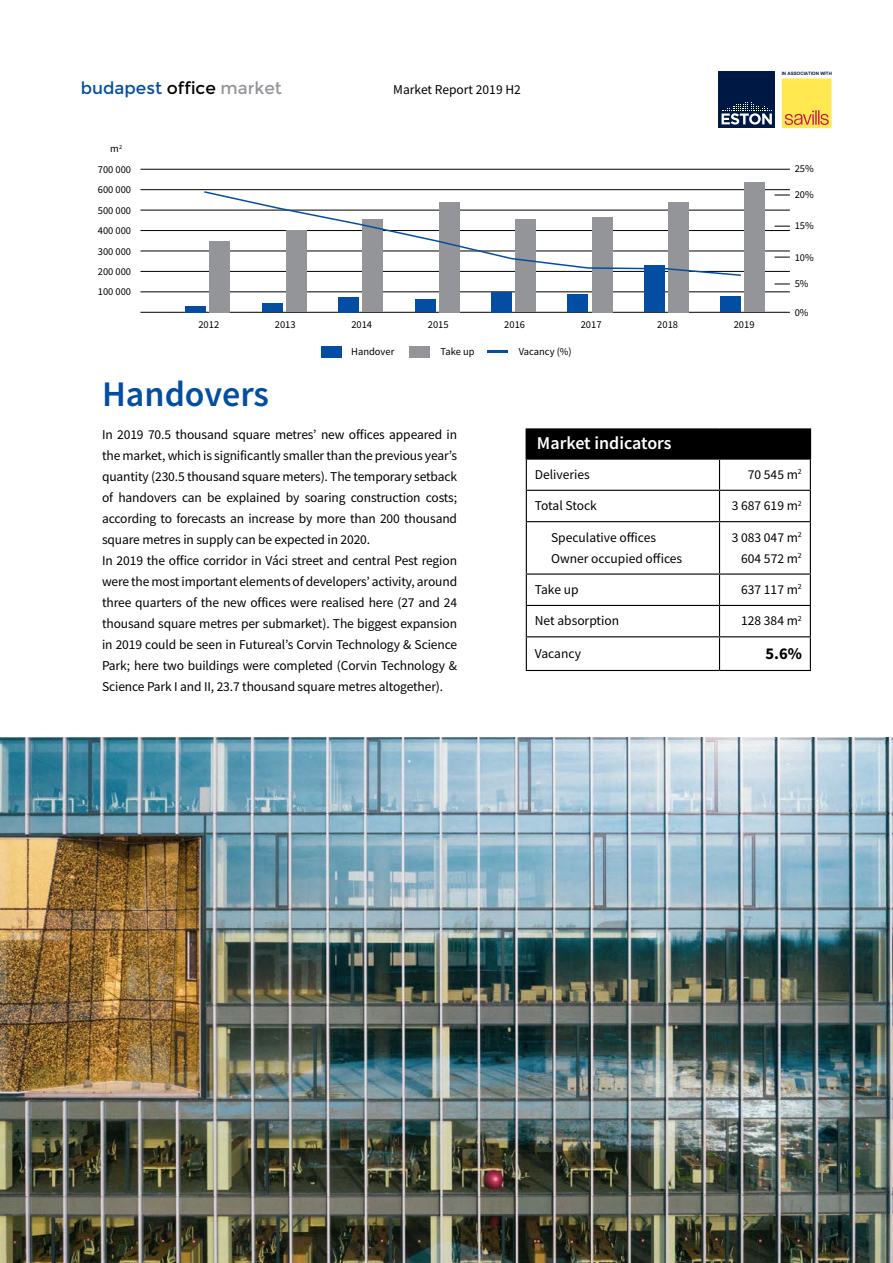
<style>
.page{position:relative;width:893px;height:1263px;background:#fff}
.page>*{position:absolute;margin:0;border:0;box-sizing:border-box;transform-origin:0 0}
.t1{font:600 36px "Source Sans Pro";color:#034ea2}
.t2{font:600 18px "Source Sans Pro";color:#fff}
.t3{font:16.95px "Montserrat";color:#034ea2}
.t4{font:700 16.5px "Source Sans Pro";color:#000}
.t5{font:13.5px/21px "Source Sans Pro";letter-spacing:-.01em;color:#000}
.t6{font:10.5px "Source Sans Pro";color:#000}
.t7{font:700 4.5px "Arial";color:#001844}
.s1{color:#000}
.s2{color:#939598}
</style>
<div class="page">
<img style="left:0;top:738px;width:893px;height:525px">
<div style="left:526px;top:429px;width:284px;height:30px;background:#000"></div>
<hr style="left:526px;top:460px;width:1px;height:30px;background:#000">
<hr style="left:719px;top:460px;width:1px;height:30px;background:#000">
<hr style="left:810px;top:460px;width:1px;height:30px;background:#000">
<hr style="left:526px;top:490px;width:193px;height:1px;background:#000">
<hr style="left:526px;top:491px;width:1px;height:30px;background:#000">
<hr style="left:719px;top:490px;width:92px;height:1px;background:#000">
<hr style="left:719px;top:491px;width:1px;height:30px;background:#000">
<hr style="left:810px;top:491px;width:1px;height:30px;background:#000">
<hr style="left:526px;top:521px;width:193px;height:1px;background:#000">
<hr style="left:526px;top:522px;width:1px;height:51px;background:#000">
<hr style="left:719px;top:521px;width:92px;height:1px;background:#000">
<hr style="left:719px;top:522px;width:1px;height:51px;background:#000">
<hr style="left:810px;top:522px;width:1px;height:51px;background:#000">
<hr style="left:526px;top:573px;width:193px;height:2px;background:#000">
<hr style="left:526px;top:575px;width:1px;height:30px;background:#000">
<hr style="left:719px;top:573px;width:92px;height:2px;background:#000">
<hr style="left:719px;top:575px;width:1px;height:30px;background:#000">
<hr style="left:810px;top:575px;width:1px;height:30px;background:#000">
<hr style="left:526px;top:605px;width:193px;height:1px;background:#000">
<hr style="left:526px;top:606px;width:1px;height:30px;background:#000">
<hr style="left:719px;top:605px;width:92px;height:1px;background:#000">
<hr style="left:719px;top:606px;width:1px;height:30px;background:#000">
<hr style="left:810px;top:606px;width:1px;height:30px;background:#000">
<hr style="left:526px;top:636px;width:193px;height:1px;background:#000">
<hr style="left:526px;top:637px;width:1px;height:33px;background:#000">
<hr style="left:719px;top:636px;width:92px;height:1px;background:#000">
<hr style="left:719px;top:637px;width:1px;height:33px;background:#000">
<hr style="left:810px;top:637px;width:1px;height:33px;background:#000">
<hr style="left:526px;top:670px;width:193px;height:1px;background:#000">
<hr style="left:719px;top:670px;width:92px;height:1px;background:#000">
<hr style="left:526px;top:428px;width:193px;height:2px;background:#000">
<hr style="left:719px;top:428px;width:92px;height:2px;background:#000">
<svg style="left:810px;top:430px;width:1px;height:28px"></svg>
<hr style="left:526px;top:458px;width:193px;height:2px;background:#000">
<hr style="left:719px;top:458px;width:92px;height:2px;background:#000">
<hr style="left:140px;top:169px;width:650px;height:1px;background:#000">
<hr style="left:140px;top:189px;width:650px;height:1px;background:#000">
<hr style="left:140px;top:210px;width:650px;height:1px;background:#000">
<hr style="left:140px;top:230px;width:650px;height:1px;background:#000">
<hr style="left:140px;top:251px;width:650px;height:1px;background:#000">
<hr style="left:140px;top:271px;width:650px;height:1px;background:#000">
<svg style="left:774px;top:284px;width:16px;height:1px"></svg>
<svg style="left:774px;top:257px;width:16px;height:1px"></svg>
<svg style="left:774px;top:226px;width:16px;height:1px"></svg>
<svg style="left:774px;top:195px;width:16px;height:1px"></svg>
<hr style="left:140px;top:292px;width:650px;height:1px;background:#000">
<hr style="left:140px;top:312px;width:650px;height:1px;background:#000">
<div style="left:209px;top:241px;width:21px;height:71px;background:#939598"></div>
<div style="left:409px;top:346px;width:21px;height:11px;background:#939598"></div>
<hr style="left:487px;top:350px;width:21px;height:3px;background:#034ea2">
<div style="left:286px;top:231px;width:21px;height:81px;background:#939598"></div>
<div style="left:363px;top:219px;width:20px;height:93px;background:#939598"></div>
<div style="left:439px;top:202px;width:21px;height:110px;background:#939598"></div>
<div style="left:515px;top:219px;width:21px;height:93px;background:#939598"></div>
<div style="left:592px;top:217px;width:20px;height:95px;background:#939598"></div>
<div style="left:668px;top:202px;width:21px;height:110px;background:#939598"></div>
<div style="left:744px;top:183px;width:21px;height:129px;background:#939598"></div>
<div style="left:185px;top:306px;width:21px;height:6px;background:#034ea2"></div>
<div style="left:321px;top:346px;width:21px;height:11px;background:#034ea2"></div>
<div style="left:262px;top:304px;width:21px;height:8px;background:#034ea2"></div>
<div style="left:338px;top:297px;width:21px;height:15px;background:#034ea2"></div>
<div style="left:415px;top:299px;width:20px;height:13px;background:#034ea2"></div>
<div style="left:491px;top:292px;width:21px;height:20px;background:#034ea2"></div>
<div style="left:567px;top:294px;width:21px;height:18px;background:#034ea2"></div>
<div style="left:644px;top:266px;width:20px;height:46px;background:#034ea2"></div>
<div style="left:720px;top:296px;width:21px;height:16px;background:#034ea2"></div>
<svg style="left:203px;top:190px;width:539px;height:87px"></svg>
<svg style="left:782px;top:78px;width:49px;height:50px;background:#fad650"></svg>
<div style="left:718px;top:71px;width:57px;height:57px;background:#001844"></div>
<svg style="left:722px;top:102px;width:50px;height:23px"></svg>
<p class="t3" style="left:81px;top:78px;width:203px">budapest <span class="s1">office</span> <span class="s2">market</span></p>
<p class="t5" style="left:393px;top:79px;width:129px">Market Report 2019 H2</p>
<p class="t6" style="left:110px;top:142px;width:13px">m<sup>2</sup></p>
<p class="t6" style="left:98px;top:163px;width:35px">700 000</p>
<p class="t6" style="left:98px;top:183px;width:35px">600 000</p>
<p class="t6" style="left:98px;top:204px;width:35px">500 000</p>
<p class="t6" style="left:98px;top:224px;width:35px">400 000</p>
<p class="t6" style="left:98px;top:244px;width:35px">300 000</p>
<p class="t6" style="left:98px;top:265px;width:35px">200 000</p>
<p class="t6" style="left:98px;top:285px;width:35px">100 000</p>
<p class="t6" style="left:198px;top:317px;width:22px">2012</p>
<p class="t6" style="left:275px;top:317px;width:22px">2013</p>
<p class="t6" style="left:351px;top:317px;width:22px">2014</p>
<p class="t6" style="left:428px;top:317px;width:22px">2015</p>
<p class="t6" style="left:504px;top:317px;width:22px">2016</p>
<p class="t6" style="left:581px;top:317px;width:22px">2017</p>
<p class="t6" style="left:657px;top:317px;width:22px">2018</p>
<p class="t6" style="left:734px;top:317px;width:22px">2019</p>
<p class="t6" style="left:351px;top:345px;width:45px">Handover</p>
<p class="t6" style="left:441px;top:345px;width:36px">Take up</p>
<p class="t6" style="left:519px;top:345px;width:55px">Vacancy (%)</p>
<p class="t7" style="left:782px;top:71px;width:52px">IN ASSOCIATION WITH</p>
<p class="t6" style="left:795px;top:162px;width:21px">25%</p>
<p class="t6" style="left:795px;top:188px;width:21px">20%</p>
<p class="t6" style="left:795px;top:219px;width:21px">15%</p>
<p class="t6" style="left:795px;top:250px;width:21px">10%</p>
<p class="t6" style="left:795px;top:277px;width:15px">5%</p>
<p class="t6" style="left:795px;top:306px;width:15px">0%</p>
<h1 class="t1" style="left:102px;top:370px;width:169px">Handovers</h1>
<p class="t5" style="left:102px;top:424px;width:357px">In 2019 70.5 thousand square metres’ new offices appeared in the market, which is significantly smaller than the previous year’s quantity (230.5 thousand square meters). The temporary setback of handovers can be explained by soaring construction costs; according to forecasts an increase by more than 200 thousand square metres in supply can be expected in 2020.<br>In 2019 the office corridor in Váci street and central Pest region were the most important elements of developers’ activity, around three quarters of the new offices were realised here (27 and 24 thousand square metres per submarket). The biggest expansion in 2019 could be seen in Futureal’s Corvin Technology &amp; Science Park; here two buildings were completed (Corvin Technology &amp; Science Park I and II, 23.7 thousand square metres altogether).</p>
<h2 class="t2" style="left:537px;top:431px;width:136px">Market indicators</h2>
<p class="t5" style="left:535px;top:464px;width:57px">Deliveries</p>
<p class="t5" style="left:748px;top:464px;width:56px">70 545 m<sup>2</sup></p>
<p class="t5" style="left:535px;top:495px;width:64px">Total Stock</p>
<p class="t5" style="left:732px;top:495px;width:72px">3 687 619 m<sup>2</sup></p>
<p class="t5" style="left:551px;top:526px;width:133px">Speculative offices<br>Owner occupied offices</p>
<p class="t5" style="left:732px;top:526px;width:72px;text-align:right">3 083 047 m<sup>2<br></sup>604 572 m<sup>2</sup></p>
<p class="t5" style="left:535px;top:579px;width:45px">Take up</p>
<p class="t5" style="left:741px;top:579px;width:62px">637 117 m<sup>2</sup></p>
<p class="t5" style="left:535px;top:610px;width:86px">Net absorption</p>
<p class="t5" style="left:741px;top:610px;width:62px">128 384 m<sup>2</sup></p>
<p class="t5" style="left:535px;top:643px;width:48px">Vacancy</p>
<p class="t4" style="left:765px;top:642px;width:38px">5.6%</p>
</div>
